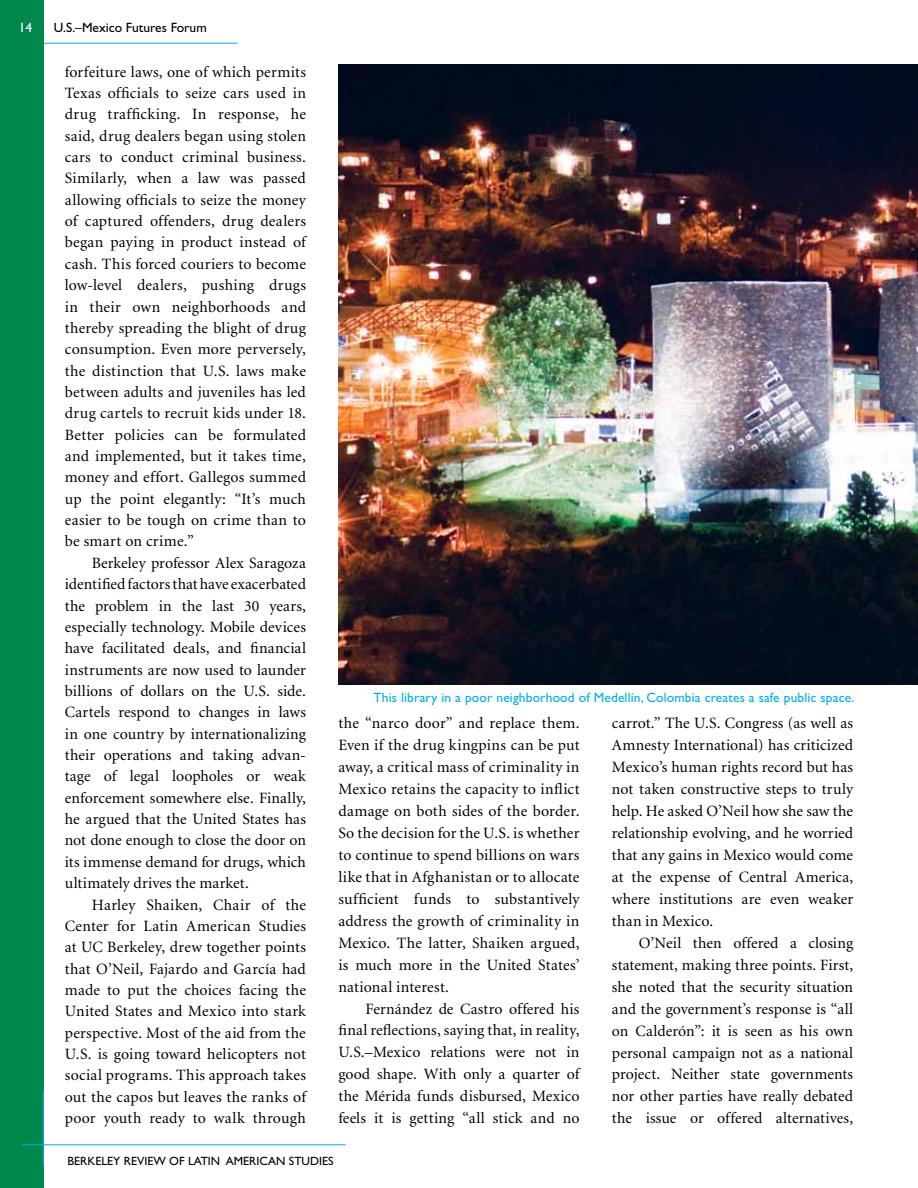
<style>
.page{position:relative;width:918px;height:1188px;background:#fff}
.page>*{position:absolute;margin:0;border:0;box-sizing:border-box;transform-origin:0 0}
.t1{font:15.75px/21.3px "Minion";letter-spacing:.01em;color:#000;text-align:justify}
.t2{font:13.5px "Gill Sans";letter-spacing:.01em;color:#00aeef}
.t3{font:13.5px "Gill Sans";color:#000}
.t4{font:13.5px "Gill Sans";color:#fff}
.t5{font:12px "Gill Sans";color:#000}
</style>
<div class="page">
<hr style="left:22px;top:43px;width:216px;height:1px;background:#00aeef">
<hr style="left:43px;top:22px;width:1px;height:75px;background:#00aeef">
<div style="left:0;top:0;width:43px;height:1188px;background:#00874b"></div>
<hr style="left:22px;top:1144px;width:324px;height:1px;background:#00aeef">
<hr style="left:43px;top:1091px;width:1px;height:75px;background:#00aeef">
<img style="left:338px;top:65px;width:580px;height:620px">
<p class="t4" style="left:19px;top:19px;width:15px">14</p>
<p class="t3" style="left:54px;top:19px;width:154px">U.S.–Mexico Futures Forum</p>
<p class="t1" style="left:65px;top:62px;width:243px">forfeiture laws, one of which permits Texas officials to seize cars used in drug trafficking. In response, he said, drug dealers began using stolen cars to conduct criminal business.<br>Similarly, when a law was passed allowing officials to seize the money of captured offenders, drug dealers began paying in product instead of cash. This forced couriers to become low-level dealers, pushing drugs in their own neighborhoods and thereby spreading the blight of drug consumption. Even more perversely, the distinction that U.S. laws make between adults and juveniles has led drug cartels to recruit kids under 18.<br>Better policies can be formulated and implemented, but it takes time, money and effort. Gallegos summed up the point elegantly: “It’s much easier to be tough on crime than to be smart on crime.”</p>
<p class="t1" style="left:65px;top:553px;width:243px;text-indent:27px">Berkeley professor Alex Saragoza identified factors that have exacerbated the problem in the last 30 years, especially technology. Mobile devices have facilitated deals, and financial instruments are now used to launder billions of dollars on the U.S. side.<br>Cartels respond to changes in laws in one country by internationalizing their operations and taking advan&shy;tage of legal loopholes or weak enforcement somewhere else. Finally, he argued that the United States has not done enough to close the door on its immense demand for drugs, which ultimately drives the market.</p>
<p class="t1" style="left:65px;top:894px;width:243px;text-indent:27px">Harley Shaiken, Chair of the Center for Latin American Studies at UC Berkeley, drew together points that O’Neil, Fajardo and García had made to put the choices facing the United States and Mexico into stark perspective. Most of the aid from the U.S. is going toward helicopters not social programs. This approach takes out the capos but leaves the ranks of poor youth ready to walk through</p>
<p class="t2" style="left:374px;top:690px;width:482px">This library in a poor neighborhood of Medellín, Colombia creates a safe public space.</p>
<p class="t1" style="left:338px;top:713px;width:243px;line-height:21.9px">the “narco door” and replace them.<br>Even if the drug kingpins can be put away, a critical mass of criminality in Mexico retains the capacity to inflict damage on both sides of the border.<br>So the decision for the U.S. is whether to continue to spend billions on wars like that in Afghanistan or to allocate sufficient funds to substantively address the growth of criminality in Mexico. The latter, Shaiken argued, is much more in the United States’ national interest.</p>
<p class="t1" style="left:338px;top:998px;width:243px;line-height:21.9px;text-indent:27px">Fernández de Castro offered his final reflections, saying that, in reality, U.S.–Mexico relations were not in good shape. With only a quarter of the Mérida funds disbursed, Mexico feels it is getting “all stick and no</p>
<p class="t1" style="left:612px;top:713px;width:243px;line-height:21.9px">carrot.” The U.S. Congress (as well as Amnesty International) has criticized Mexico’s human rights record but has not taken constructive steps to truly help. He asked O’Neil how she saw the relationship evolving, and he worried that any gains in Mexico would come at the expense of Central America, where institutions are even weaker than in Mexico.</p>
<p class="t1" style="left:612px;top:932px;width:243px;line-height:21.9px;text-indent:27px">O’Neil then offered a closing statement, making three points. First, she noted that the security situation and the government’s response is “all on Calderón”: it is seen as his own personal campaign not as a national project. Neither state governments nor other parties have really debated the issue or offered alternatives,</p>
<p class="t5" style="left:67px;top:1154px;width:268px">BERKELEY REVIEW OF LATIN AMERICAN STUDIES</p>
</div>
